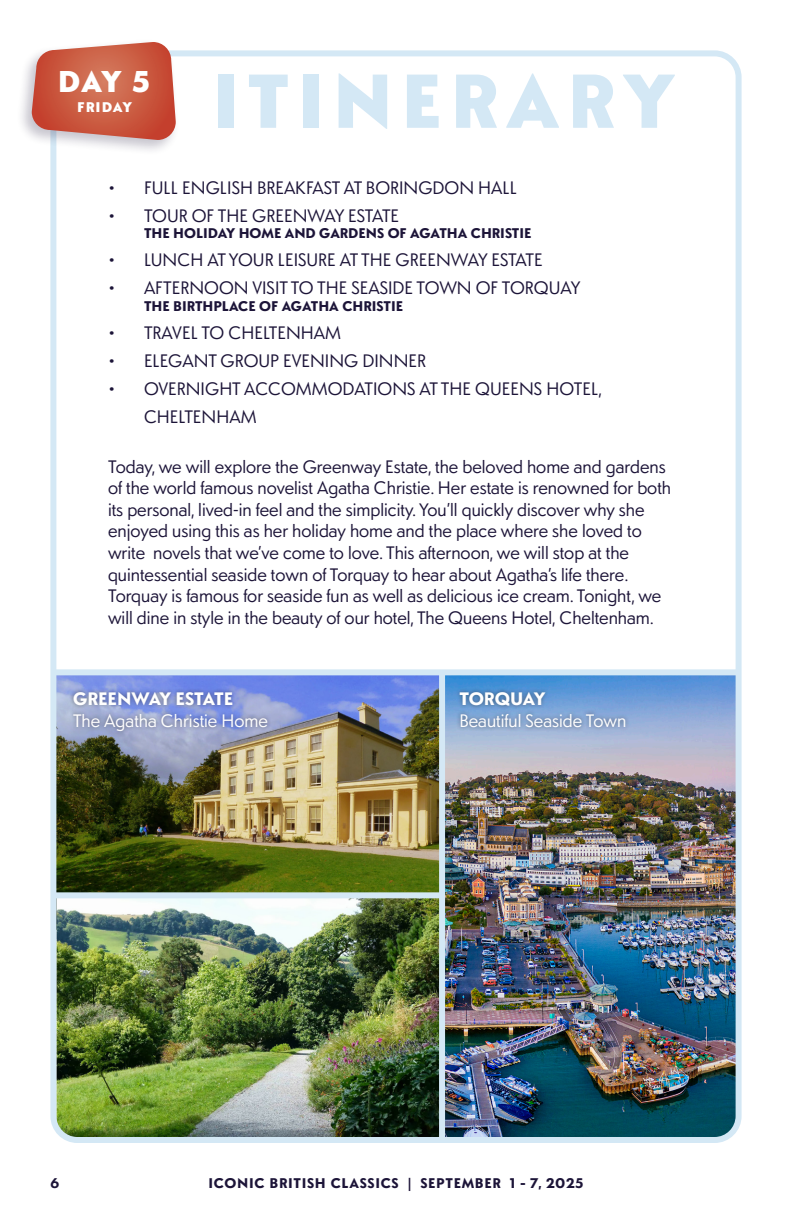
<style>
.page{position:relative;width:792px;height:1224px;background:#fff}
.page>*{position:absolute;margin:0;border:0;box-sizing:border-box;transform-origin:0 0}
.Paragraph_Style_1{font:900 76px "Sonar Sans";letter-spacing:.1em;color:#d4e8f5}
.Paragraph_Style_1-2{font:900 30px "Sonar Sans";color:#fff}
.t1{font:18px/21.6px "Sonar Sans";color:#1c1438}
.t2{font:18px "Sonar Sans";color:#fff}
.t3{font:700 18px "Sonar Sans";color:#fff}
.t4{font:700 14px "Sonar Sans";color:#1c1438}
.t5{font:700 14px "Sonar Sans";letter-spacing:.05em;color:#1c1438}
.Paragraph_Style_1-3{font:900 14px "Sonar Sans";letter-spacing:.07em;color:#fff}
</style>
<div class="page">
<img style="left:445px;top:675px;width:290px;height:461px">
<img style="left:57px;top:675px;width:382px;height:217px">
<img style="left:57px;top:898px;width:382px;height:238px">
<div style="left:54px;top:892px;width:388px;height:6px;background:#d4e8f5"></div>
<div style="left:439px;top:671px;width:6px;height:469px;background:#d4e8f5"></div>
<div style="left:54px;top:669px;width:684px;height:6px;background:#d4e8f5"></div>
<div style="left:69px;top:688px;width:203px;height:48px;background:#231f20;opacity:.5"></div>
<div style="left:455px;top:688px;width:174px;height:44px;background:#231f20;opacity:.5"></div>
<div style="left:50px;top:50px;width:692px;height:1093px;border:6px solid #d4e8f5;border-radius:24px"></div>
<div style="left:16px;top:38px;width:164px;height:117px;background:#1c1438;opacity:.25"></div>
<svg style="left:32px;top:42px;width:144px;height:98px;background:#ce6c58"></svg>
<p class="Paragraph_Style_1-2" style="left:58px;top:60px;width:94px">DAY 5</p>
<p class="Paragraph_Style_1-3" style="left:77px;top:97px;width:57px">friday</p>
<p class="Paragraph_Style_1" style="left:212px;top:45px;width:465px">ITINERARY</p>
<p class="t1" style="left:108px;top:176px;width:411px">• FULL ENGLISH BREAKFAST AT BORINGDON HALL</p>
<p class="t1" style="left:108px;top:204px;width:293px">• TOUR OF THE GREENWAY ESTATE</p>
<p class="t4" style="left:144px;top:223px;width:389px">THE HOLIDAY HOME AND GARDENS OF AGATHA CHRISTIE</p>
<p class="t1" style="left:108px;top:248px;width:436px">• LUNCH AT YOUR LEISURE AT THE GREENWAY ESTATE</p>
<p class="t1" style="left:108px;top:276px;width:474px">• AFTERNOON VISIT TO THE SEASIDE TOWN OF TORQUAY</p>
<p class="t4" style="left:144px;top:296px;width:261px">THE BIRTHPLACE OF AGATHA CHRISTIE</p>
<p class="t1" style="left:108px;top:321px;width:235px">• TRAVEL TO CHELTENHAM</p>
<p class="t1" style="left:108px;top:349px;width:320px">• ELEGANT GROUP EVENING DINNER</p>
<p class="t1" style="left:144px;top:374px;width:459px;line-height:28px;text-indent:-36px">• OVERNIGHT ACCOMMODATIONS AT THE QUEENS HOTEL,<br>CHELTENHAM</p>
<p class="t1" style="left:108px;top:455px;width:565px">Today, we will explore the Greenway Estate, the beloved home and gardens of the world famous novelist Agatha Christie. Her estate is renowned for both its personal, lived-in feel and the simplicity. You’ll quickly discover why she enjoyed using this as her holiday home and the place where she loved to</p>
<p class="t1" style="left:108px;top:541px;width:523px">write novels that we’ve come to love. This afternoon, we will stop at the</p>
<p class="t1" style="left:108px;top:563px;width:522px">quintessential seaside town of Torquay to hear about Agatha’s life there.</p>
<p class="t1" style="left:108px;top:584px;width:555px">Torquay is famous for seaside fun as well as delicious ice cream. Tonight, we will dine in style in the beauty of our hotel, The Queens Hotel, Cheltenham.</p>
<p class="t3" style="left:73px;top:686px;width:162px">GREENWAY ESTATE</p>
<p class="t2" style="left:73px;top:708px;width:196px">The Agatha Christie Home</p>
<p class="t3" style="left:459px;top:686px;width:88px">TORQUAY</p>
<p class="t2" style="left:459px;top:708px;width:168px">Beautiful Seaside Town</p>
<p class="t4" style="left:50px;top:1173px;width:10px">6</p>
<p class="t5" style="left:208px;top:1173px;width:377px">ICONIC BRITISH CLASSICS | SEPTEMBER 1 - 7, 2025</p>
</div>
